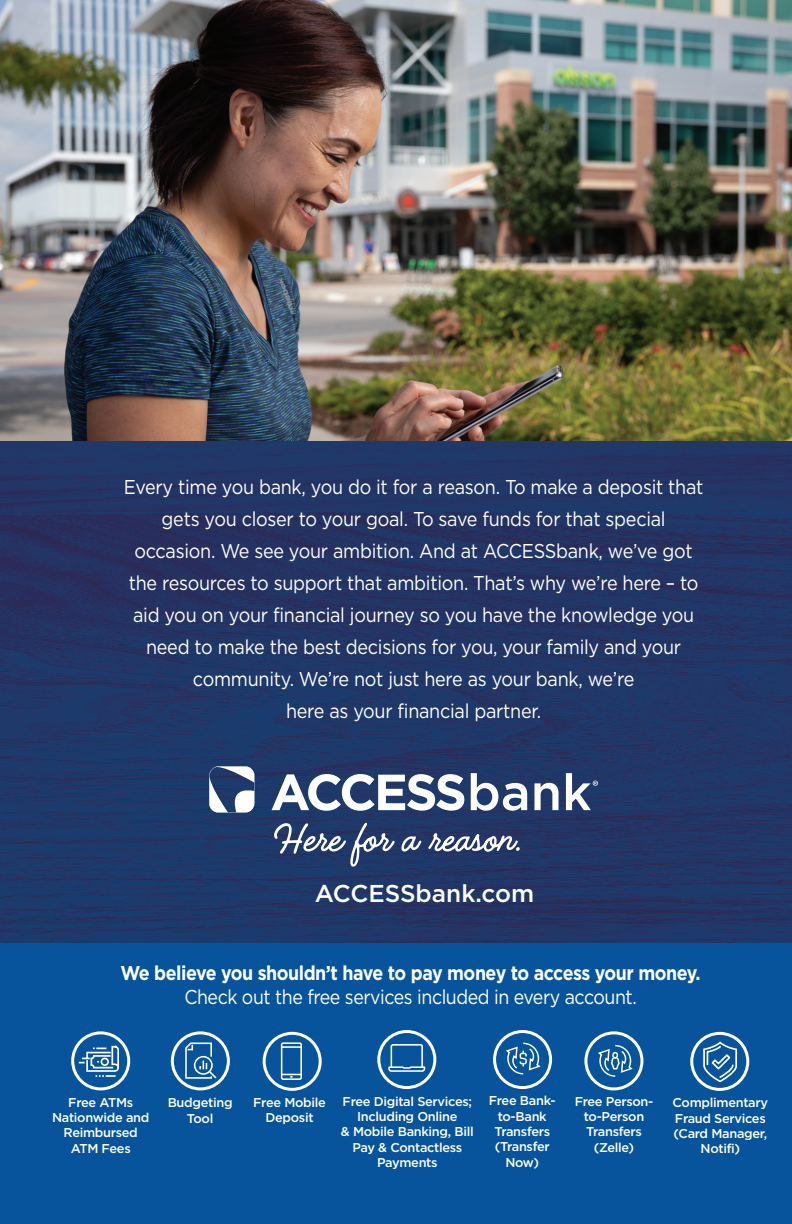
<style>
.page{position:relative;width:792px;height:1224px;background:#fff}
.page>*{position:absolute;margin:0;border:0;box-sizing:border-box;transform-origin:0 0}
.t1{font:500 24.4px "Gotham";color:#fff}
.t2{font:20px/32px "Gotham";letter-spacing:-.015em;color:#fff;text-align:center;scale:.9 1}
.t3{font:700 20px "Gotham";letter-spacing:-.025em;color:#fff;scale:.89 1}
.t4{font:20px "Gotham";letter-spacing:-.015em;color:#fff;scale:.89 1}
.t5{font:500 12.8px/15.4px "Gotham";letter-spacing:-.025em;color:#fff;text-align:center}
</style>
<div class="page">
<img style="left:0;top:441px;width:792px;height:502px">
<img style="left:0;top:0;width:792px;height:441px">
<svg style="left:272px;top:774px;width:192px;height:37px"></svg>
<svg style="left:471px;top:773px;width:56px;height:38px"></svg>
<svg style="left:534px;top:783px;width:25px;height:27px"></svg>
<svg style="left:566px;top:773px;width:32px;height:37px"></svg>
<svg style="left:209px;top:766px;width:45px;height:47px"></svg>
<svg style="left:274px;top:823px;width:246px;height:44px;background:#445780"></svg>
<div style="left:0;top:943px;width:792px;height:281px;background:#07549c"></div>
<svg style="left:71px;top:1031px;width:59px;height:59px"></svg>
<svg style="left:171px;top:1031px;width:59px;height:59px"></svg>
<svg style="left:263px;top:1032px;width:59px;height:59px"></svg>
<svg style="left:377px;top:1030px;width:59px;height:59px"></svg>
<svg style="left:493px;top:1030px;width:59px;height:59px"></svg>
<svg style="left:584px;top:1031px;width:59px;height:59px"></svg>
<svg style="left:690px;top:1032px;width:59px;height:59px"></svg>
<p class="t2" style="left:124px;top:472px;width:646px">Every time you bank, you do it for a reason. To make a deposit that gets you closer to your goal. To save funds for that special occasion. We see your ambition. And at ACCESSbank, we’ve got the resources to support that ambition. That’s why we’re here – to aid you on your financial journey so you have the knowledge you need to make the best decisions for you, your family and your community. We’re not just here as your bank, we’re<br>here as your financial partner.</p>
<p class="t1" style="left:315px;top:885px;width:221px">ACCESSbank.com</p>
<p class="t3" style="left:120px;top:966px;width:654px">We believe you shouldn’t have to pay money to access your money.</p>
<p class="t4" style="left:184px;top:989px;width:510px">Check out the free services included in every account.</p>
<p class="t5" style="left:52px;top:1095px;width:99px">Free ATMs<br>Nationwide and<br>Reimbursed<br>ATM Fees</p>
<p class="t5" style="left:168px;top:1096px;width:66px">Budgeting<br>Tool</p>
<p class="t5" style="left:253px;top:1096px;width:74px">Free Mobile<br>Deposit</p>
<p class="t5" style="left:341px;top:1094px;width:134px">Free Digital Services;<br>Including Online<br>&amp; Mobile Banking, Bill<br>Pay &amp; Contactless<br>Payments</p>
<p class="t5" style="left:489px;top:1094px;width:68px">Free Bank&shy;to-Bank<br>Transfers (Transfer<br>Now)</p>
<p class="t5" style="left:575px;top:1094px;width:80px">Free Person&shy;to-Person<br>Transfers (Zelle)</p>
<p class="t5" style="left:673px;top:1096px;width:97px">Complimentary<br>Fraud Services (Card Manager,<br>Notifi)</p>
</div>
